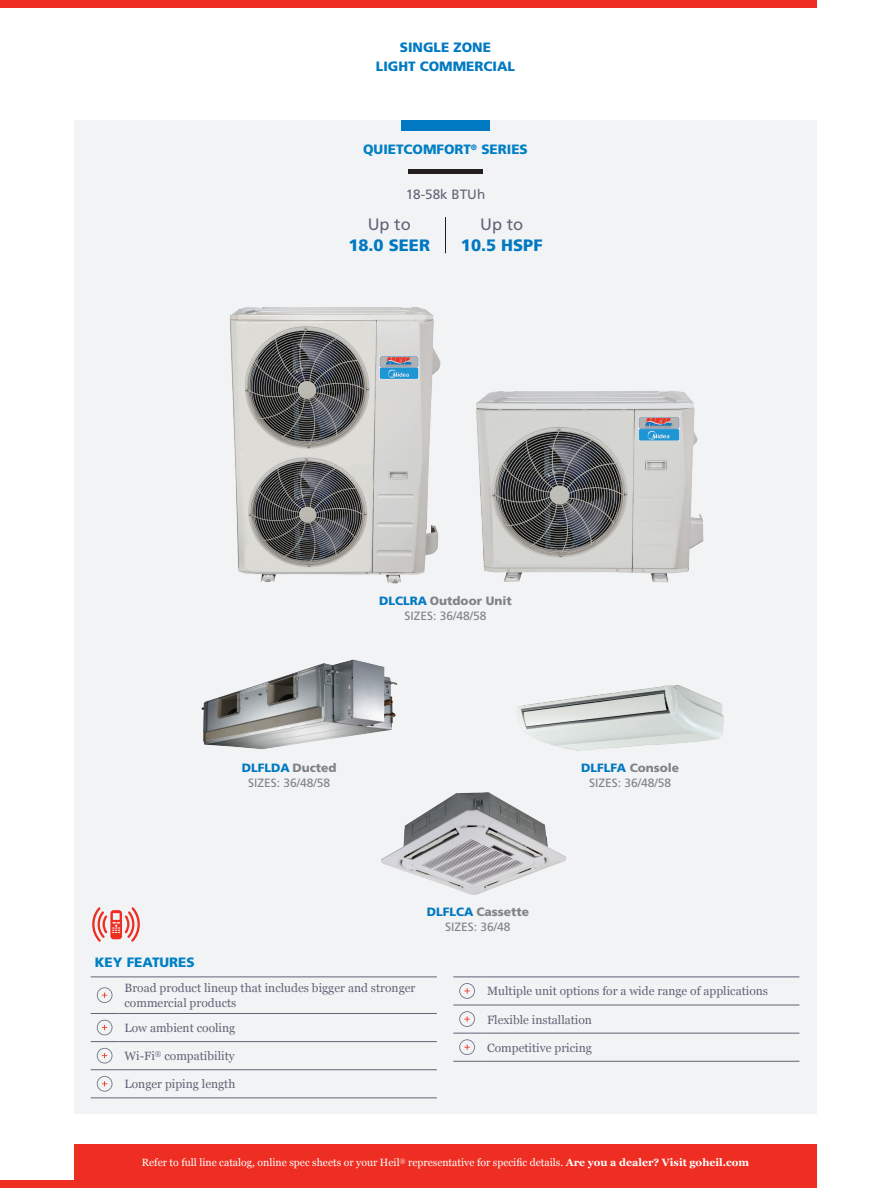
<style>
.page{position:relative;width:891px;height:1188px;background:#fff}
.page>*{position:absolute;margin:0;border:0;box-sizing:border-box;transform-origin:0 0}
.t1{font:900 16.5px "Frutiger LT Std";color:#0079c2}
.t2{font:16.5px "Frutiger LT Std";color:#5f6577}
.t3{font:900 13.5px "Frutiger LT Std";color:#007fc5}
.t4{font:900 13.5px/19.5px "Frutiger LT Std";color:#0079c2;text-align:center}
.t5{font:13.5px "Frutiger LT Std";color:#5f6577}
.t6{font:12px/15px "Georgia";color:#5f6577}
.t7{font:12px/15px "Frutiger LT Std";color:#808285;text-align:center}
.t8{font:10.5px "Georgia";color:#fff}
.s1{font-weight:900;color:#0079c2}
.s2{font-weight:900}
.s3{font-weight:700}
</style>
<div class="page">
<div style="left:74px;top:120px;width:743px;height:994px;background:#f2f3f4"></div>
<img style="left:381px;top:792px;width:186px;height:103px">
<img style="left:516px;top:685px;width:208px;height:66px">
<img style="left:201px;top:659px;width:197px;height:91px">
<hr style="left:445px;top:217px;width:1px;height:36px;background:#231f20">
<hr style="left:408px;top:170px;width:75px;height:4px;background:#231f20">
<div style="left:401px;top:120px;width:89px;height:11px;background:#0079c2"></div>
<div style="left:0;top:1180px;width:817px;height:8px;background:#ee2e22"></div>
<div style="left:0;top:0;width:817px;height:8px;background:#ee2e22"></div>
<svg style="left:91px;top:977px;width:28px;height:1px"></svg>
<hr style="left:119px;top:977px;width:318px;height:1px;background:#5f6577">
<svg style="left:91px;top:1013px;width:28px;height:1px"></svg>
<hr style="left:119px;top:1013px;width:318px;height:1px;background:#5f6577">
<svg style="left:91px;top:1041px;width:28px;height:1px"></svg>
<hr style="left:119px;top:1041px;width:318px;height:1px;background:#5f6577">
<svg style="left:91px;top:1069px;width:28px;height:1px"></svg>
<hr style="left:119px;top:1069px;width:318px;height:1px;background:#5f6577">
<svg style="left:91px;top:1098px;width:28px;height:1px"></svg>
<hr style="left:119px;top:1098px;width:318px;height:1px;background:#5f6577">
<svg style="left:97px;top:987px;width:15px;height:16px"></svg>
<svg style="left:97px;top:1020px;width:15px;height:15px"></svg>
<svg style="left:97px;top:1048px;width:15px;height:15px"></svg>
<svg style="left:97px;top:1076px;width:15px;height:16px"></svg>
<hr style="left:481px;top:977px;width:318px;height:1px;background:#5f6577">
<hr style="left:481px;top:1005px;width:318px;height:1px;background:#5f6577">
<hr style="left:481px;top:1033px;width:318px;height:1px;background:#5f6577">
<svg style="left:453px;top:1061px;width:28px;height:1px"></svg>
<hr style="left:481px;top:1061px;width:318px;height:1px;background:#5f6577">
<svg style="left:453px;top:977px;width:28px;height:22px"></svg>
<svg style="left:453px;top:1005px;width:28px;height:22px"></svg>
<svg style="left:453px;top:1033px;width:28px;height:22px"></svg>
<svg style="left:92px;top:907px;width:48px;height:35px"></svg>
<div style="left:74px;top:1144px;width:743px;height:44px;background:#ee2e22"></div>
<img style="left:476px;top:391px;width:228px;height:192px">
<img style="left:229px;top:308px;width:212px;height:276px">
<p class="t4" style="left:376px;top:38px;width:141px">SINGLE ZONE<br>LIGHT COMMERCIAL</p>
<p class="t3" style="left:363px;top:141px;width:166px">QUIETCOMFORT<sup>®</sup> SERIES</p>
<p class="t5" style="left:406px;top:187px;width:81px">18-58k BTUh</p>
<h1 class="t2" style="left:368px;top:214px;width:45px">Up to</h1>
<h1 class="t1" style="left:348px;top:235px;width:83px">18.0 SEER</h1>
<h1 class="t2" style="left:480px;top:214px;width:45px">Up to</h1>
<h1 class="t1" style="left:461px;top:235px;width:83px">10.5 HSPF</h1>
<p class="t7" style="left:379px;top:593px;width:134px"><span class="s1">DLCLRA</span> <span class="s2">Outdoor Unit<br></span>SIZES: 36/48/58</p>
<p class="t7" style="left:242px;top:761px;width:96px"><span class="s1">DLFLDA</span> <span class="s2">Ducted<br></span>SIZES: 36/48/58</p>
<p class="t7" style="left:581px;top:760px;width:99px"><span class="s1">DLFLFA</span> <span class="s2">Console<br></span>SIZES: 36/48/58</p>
<p class="t3" style="left:95px;top:954px;width:101px">KEY FEATURES</p>
<p class="t6" style="left:125px;top:981px;width:293px">Broad product lineup that includes bigger and stronger commercial products</p>
<p class="t6" style="left:125px;top:1020px;width:112px">Low ambient cooling</p>
<p class="t6" style="left:125px;top:1049px;width:112px">Wi-Fi<sup>®</sup> compatibility</p>
<p class="t6" style="left:125px;top:1077px;width:112px">Longer piping length</p>
<p class="t7" style="left:427px;top:905px;width:104px"><span class="s1">DLFLCA</span> <span class="s2">Cassette<br></span>SIZES: 36/48</p>
<p class="t6" style="left:487px;top:984px;width:283px">Multiple unit options for a wide range of applications</p>
<p class="t6" style="left:487px;top:1012px;width:106px">Flexible installation</p>
<p class="t6" style="left:487px;top:1040px;width:106px">Competitive pricing</p>
<p class="t8" style="left:142px;top:1157px;width:609px">Refer to full line catalog, online spec sheets or your Heil<sup>®</sup> representative for specific details. <span class="s3">Are you a dealer? Visit goheil.com</span></p>
</div>
